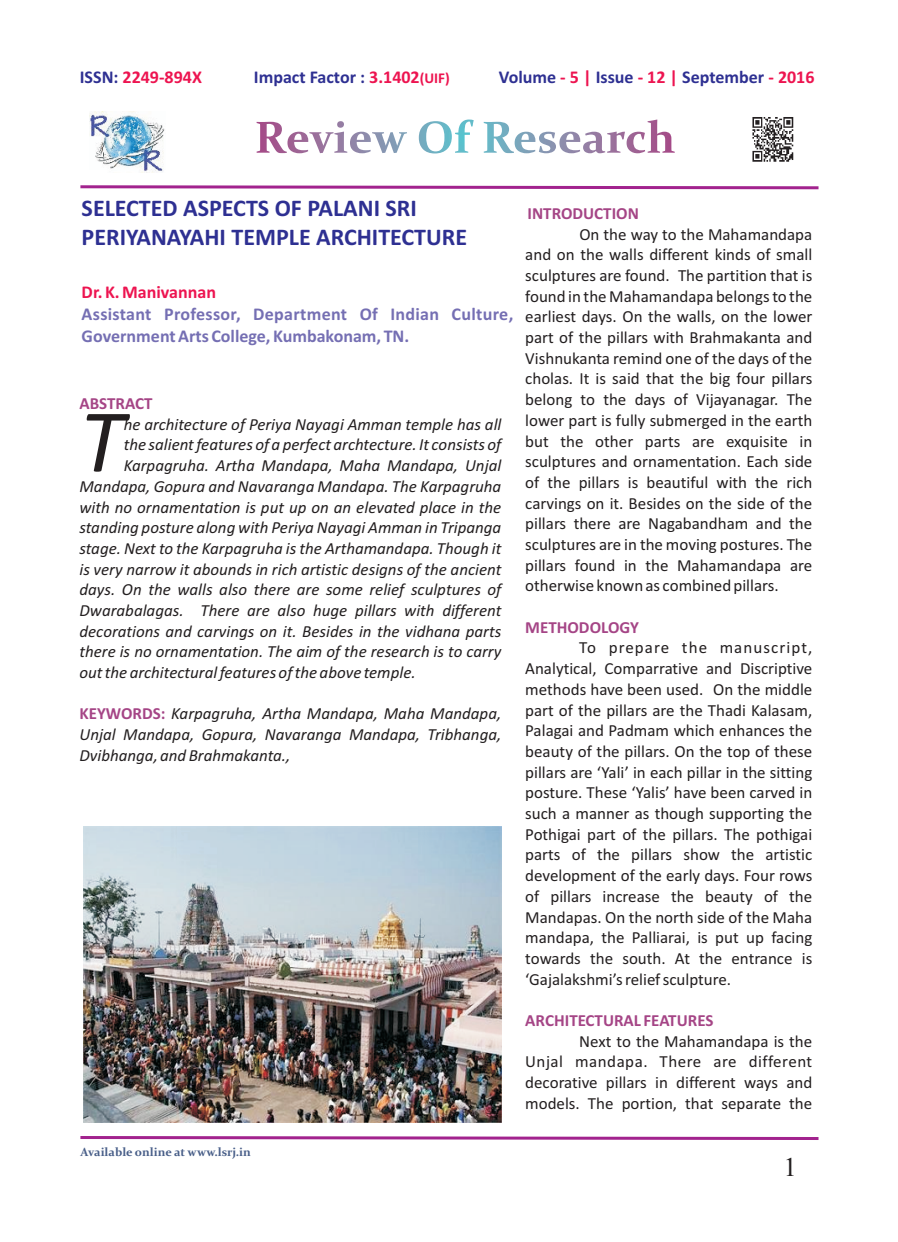
<style>
.page{position:relative;width:898px;height:1242px;background:#fff}
.page>*{position:absolute;margin:0;border:0;box-sizing:border-box;transform-origin:0 0}
.t1{font:italic 90.6px "Calibri";color:#231f20}
.t2{font:27px "Times New Roman";color:#231f20}
.t3{font:700 24px/29.2px "Calibri";color:#2e3092}
.t4{font:700 18px/21.9px "Calibri";color:#756fb3}
.t5{font:700 18px "Calibri";color:#2e3092}
.t6{font:700 18px "Calibri";color:#ed1450}
.t7{font:16.95px/20.7px "Calibri";color:#231f20;text-align:justify}
.t8{font:italic 16.95px/20.7px "Calibri";color:#231f20}
.t9{font:700 16.95px "Calibri";color:#a54586}
.t10{font:700 12px "Constantia";color:#485e88}
.s1{color:#2e3092}
.s2{color:#ed1450}
.s3{font-size:15px;color:#ed1450}
.s4{font-weight:700;font-style:normal;color:#a54586}
</style>
<div class="page">
<img style="left:752px;top:117px;width:42px;height:45px">
<svg style="left:80px;top:185px;width:739px;height:5px"></svg>
<svg style="left:256px;top:119px;width:419px;height:35px"></svg>
<svg style="left:80px;top:1136px;width:739px;height:4px;background:#b859a9"></svg>
<img style="left:89px;top:112px;width:76px;height:60px">
<img style="left:84px;top:826px;width:417px;height:296px">
<p class="t6" style="left:80px;top:69px;width:124px"><span class="s1">ISSN:</span> 2249-894X</p>
<p class="t5" style="left:254px;top:69px;width:197px">Impact Factor : <span class="s2">3.1402</span><span class="s3">(UIF)</span></p>
<p class="t5" style="left:498px;top:69px;width:317px">Volume <span class="s2">- 5 |</span> Issue <span class="s2">- 12 |</span> September <span class="s2">- 2016</span></p>
<h3 class="t3" style="left:82px;top:195px;width:387px">SELECTED ASPECTS OF PALANI SRI<br>PERIYANAYAHI TEMPLE ARCHITECTURE</h3>
<p class="t6" style="left:82px;top:285px;width:136px">Dr. K. Manivannan</p>
<p class="t4" style="left:82px;top:305px;width:433px">Assistant Professor, Department Of Indian Culture,<br>Government Arts College, Kumbakonam, TN.</p>
<p class="t9" style="left:79px;top:396px;width:74px">ABSTRACT</p>
<h1 class="t1" style="left:79px;top:403px;width:46px">T</h1>
<p class="t8" style="left:124px;top:415px;width:379px">he architecture of Periya Nayagi Amman temple has all</p>
<p class="t8" style="left:124px;top:436px;width:379px">the salient features of a perfect archtecture. It consists of</p>
<p class="t8" style="left:124px;top:456px;width:379px">Karpagruha. Artha Mandapa, Maha Mandapa, Unjal</p>
<p class="t8" style="left:79px;top:477px;width:423px">Mandapa, Gopura and Navaranga Mandapa. The Karpagruha</p>
<p class="t8" style="left:79px;top:498px;width:423px">with no ornamentation is put up on an elevated place in the</p>
<p class="t8" style="left:79px;top:518px;width:423px">standing posture along with Periya Nayagi Amman in Tripanga</p>
<p class="t8" style="left:79px;top:539px;width:423px">stage. Next to the Karpagruha is the Arthamandapa. Though it</p>
<p class="t8" style="left:79px;top:560px;width:423px">is very narrow it abounds in rich artistic designs of the ancient</p>
<p class="t8" style="left:79px;top:581px;width:423px">days. On the walls also there are some relief sculptures of</p>
<p class="t8" style="left:79px;top:601px;width:423px">Dwarabalagas. There are also huge pillars with different</p>
<p class="t8" style="left:79px;top:622px;width:423px">decorations and carvings on it. Besides in the vidhana parts</p>
<p class="t8" style="left:79px;top:643px;width:423px">there is no ornamentation. The aim of the research is to carry</p>
<p class="t8" style="left:79px;top:663px;width:337px">out the architectural features of the above temple.</p>
<p class="t8" style="left:79px;top:705px;width:423px"><span class="s4">KEYWORDS:</span> Karpagruha, Artha Mandapa, Maha Mandapa,</p>
<p class="t8" style="left:79px;top:725px;width:423px">Unjal Mandapa, Gopura, Navaranga Mandapa, Tribhanga,<br>Dvibhanga, and Brahmakanta.,</p>
<p class="t9" style="left:527px;top:206px;width:113px">INTRODUCTION</p>
<p class="t7" style="left:525px;top:225px;width:288px;text-indent:54px">On the way to the Mahamandapa and on the walls different kinds of small sculptures are found. The partition that is found in the Mahamandapa belongs to the earliest days. On the walls, on the lower part of the pillars with Brahmakanta and Vishnukanta remind one of the days of the cholas. It is said that the big four pillars belong to the days of Vijayanagar. The lower part is fully submerged in the earth but the other parts are exquisite in sculptures and ornamentation. Each side of the pillars is beautiful with the rich carvings on it. Besides on the side of the pillars there are Nagabandham and the sculptures are in the moving postures. The pillars found in the Mahamandapa are otherwise known as combined pillars.</p>
<p class="t9" style="left:525px;top:620px;width:115px">METHODOLOGY</p>
<p class="t7" style="left:525px;top:639px;width:288px;text-indent:54px">To prepare the manuscript, Analytical, Comparrative and Discriptive methods have been used. On the middle part of the pillars are the Thadi Kalasam, Palagai and Padmam which enhances the beauty of the pillars. On the top of these pillars are ‘Yali’ in each pillar in the sitting posture. These ‘Yalis’ have been carved in such a manner as though supporting the Pothigai part of the pillars. The pothigai parts of the pillars show the artistic development of the early days. Four rows of pillars increase the beauty of the Mandapas. On the north side of the Maha mandapa, the Palliarai, is put up facing towards the south. At the entrance is ‘Gajalakshmi’s relief sculpture.</p>
<p class="t9" style="left:525px;top:1013px;width:189px">ARCHITECTURAL FEATURES</p>
<p class="t7" style="left:525px;top:1032px;width:288px;text-indent:54px">Next to the Mahamandapa is the Unjal mandapa. There are different decorative pillars in different ways and models. The portion, that separate the</p>
<p class="t10" style="left:80px;top:1147px;width:172px">Available online at www.lsrj.in</p>
<h2 class="t2" style="left:783px;top:1157px;width:15px">1</h2>
</div>
